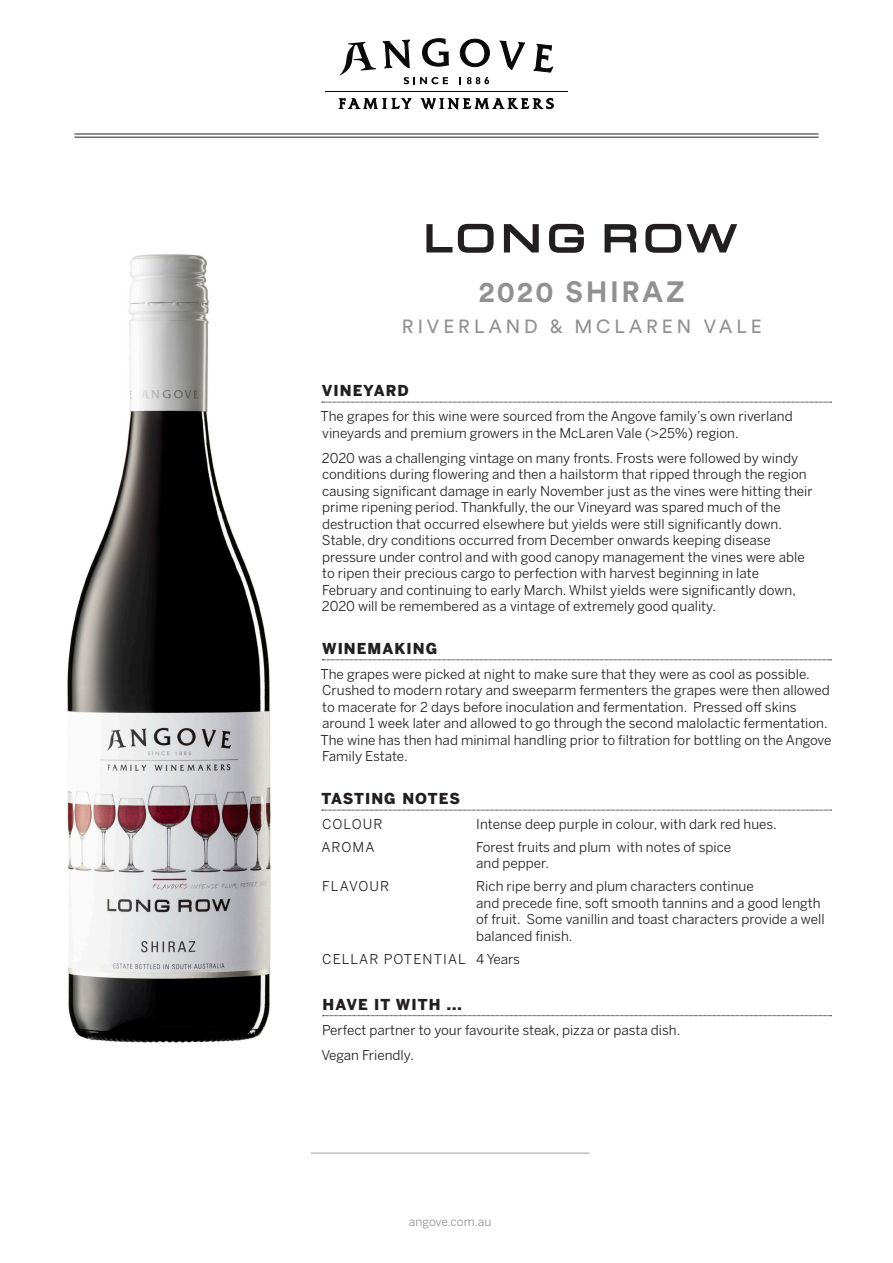
<style>
.page{position:relative;width:893px;height:1263px;background:#fff}
.page>*{position:absolute;margin:0;border:0;box-sizing:border-box;transform-origin:0 0}
.Headline{font:700 29.1px "Circular Pro";letter-spacing:.09em;color:#919191}
.Region{font:18.9px "Circular Pro";letter-spacing:.21em;color:#919191}
.t1{font:900 15px "Benton Sans";letter-spacing:.07em;color:#231f20}
.t2{font:13.5px/16.5px "Benton Sans";color:#231f20}
.t3{font:13.5px "Benton Sans";letter-spacing:.08em;color:#231f20}
.t4{font:13.5px "Benton Sans";letter-spacing:.075em;color:#231f20}
.Body_Copy_Tasting_No{font:12px "Benton Sans";letter-spacing:-.005em;color:#919191}
</style>
<div class="page">
<img style="left:67px;top:254px;width:204px;height:789px">
<svg style="left:322px;top:402px;width:509px;height:1px"></svg>
<svg style="left:322px;top:660px;width:509px;height:1px"></svg>
<svg style="left:322px;top:810px;width:509px;height:1px"></svg>
<svg style="left:323px;top:1015px;width:508px;height:1px"></svg>
<svg style="left:426px;top:224px;width:68px;height:29px"></svg>
<svg style="left:504px;top:224px;width:35px;height:28px"></svg>
<svg style="left:549px;top:224px;width:35px;height:29px"></svg>
<svg style="left:605px;top:224px;width:31px;height:28px"></svg>
<svg style="left:645px;top:224px;width:92px;height:29px"></svg>
<svg style="left:339px;top:98px;width:72px;height:11px"></svg>
<svg style="left:421px;top:98px;width:133px;height:11px"></svg>
<svg style="left:404px;top:77px;width:44px;height:7px"></svg>
<svg style="left:467px;top:77px;width:22px;height:7px"></svg>
<hr style="left:325px;top:91px;width:243px;height:1px;background:#0b0809">
<svg style="left:382px;top:39px;width:28px;height:30px"></svg>
<svg style="left:460px;top:39px;width:30px;height:28px"></svg>
<svg style="left:499px;top:40px;width:27px;height:30px"></svg>
<svg style="left:533px;top:43px;width:21px;height:30px"></svg>
<svg style="left:339px;top:42px;width:37px;height:34px"></svg>
<svg style="left:422px;top:38px;width:27px;height:29px"></svg>
<hr style="left:311px;top:1152px;width:278px;height:2px;background:#bebebe">
<hr style="left:74px;top:137px;width:745px;height:1px;background:#231f20">
<hr style="left:74px;top:134px;width:745px;height:1px;background:#231f20">
<p class="Headline" style="left:479px;top:271px;width:208px">2020 SHIRAZ</p>
<p class="Region" style="left:402px;top:314px;width:361px">RIVERLAND &amp; MCLAREN VALE</p>
<p class="t1" style="left:322px;top:382px;width:89px">VINEYARD</p>
<p class="t2" style="left:320px;top:408px;width:474px">The grapes for this wine were sourced from the Angove family’s own riverland vineyards and premium growers in the McLaren Vale (&gt;25%) region.</p>
<p class="t2" style="left:322px;top:449px;width:492px">2020 was a challenging vintage on many fronts. Frosts were followed by windy conditions during flowering and then a hailstorm that ripped through the region causing significant damage in early November just as the vines were hitting their prime ripening period. Thankfully, the our Vineyard was spared much of the destruction that occurred elsewhere but yields were still significantly down.<br>Stable, dry conditions occurred from December onwards keeping disease pressure under control and with good canopy management the vines were able to ripen their precious cargo to perfection with harvest beginning in late February and continuing to early March. Whilst yields were significantly down, 2020 will be remembered as a vintage of extremely good quality.</p>
<p class="t1" style="left:322px;top:639px;width:117px">WINEMAKING</p>
<p class="t2" style="left:320px;top:665px;width:513px">The grapes were picked at night to make sure that they were as cool as possible.<br>Crushed to modern rotary and sweeparm fermenters the grapes were then allowed to macerate for 2 days before inoculation and fermentation. Pressed off skins around 1 week later and allowed to go through the second malolactic fermentation.<br>The wine has then had minimal handling prior to filtration for bottling on the Angove Family Estate.</p>
<p class="t1" style="left:322px;top:790px;width:140px">TASTING NOTES</p>
<p class="t2" style="left:322px;top:816px;width:62px">COLOUR</p>
<p class="t2" style="left:476px;top:816px;width:302px">Intense deep purple in colour, with dark red hues.</p>
<p class="t2" style="left:321px;top:839px;width:55px">AROMA</p>
<p class="t2" style="left:476px;top:839px;width:256px">Forest fruits and plum with notes of spice and pepper.</p>
<p class="t4" style="left:322px;top:878px;width:68px">FLAVOUR</p>
<p class="t2" style="left:476px;top:878px;width:350px">Rich ripe berry and plum characters continue<br>and precede fine, soft smooth tannins and a good length of fruit. Some vanillin and toast characters provide a well balanced finish.</p>
<p class="t3" style="left:322px;top:951px;width:199px">CELLAR POTENTIAL 4 Years</p>
<p class="t1" style="left:322px;top:995px;width:141px">HAVE IT WITH ...</p>
<p class="t2" style="left:322px;top:1017px;width:360px;line-height:25px">Perfect partner to your favourite steak, pizza or pasta dish.<br>Vegan Friendly.</p>
<p class="Body_Copy_Tasting_No" style="left:409px;top:1215px;width:84px">angove.com.au</p>
</div>
